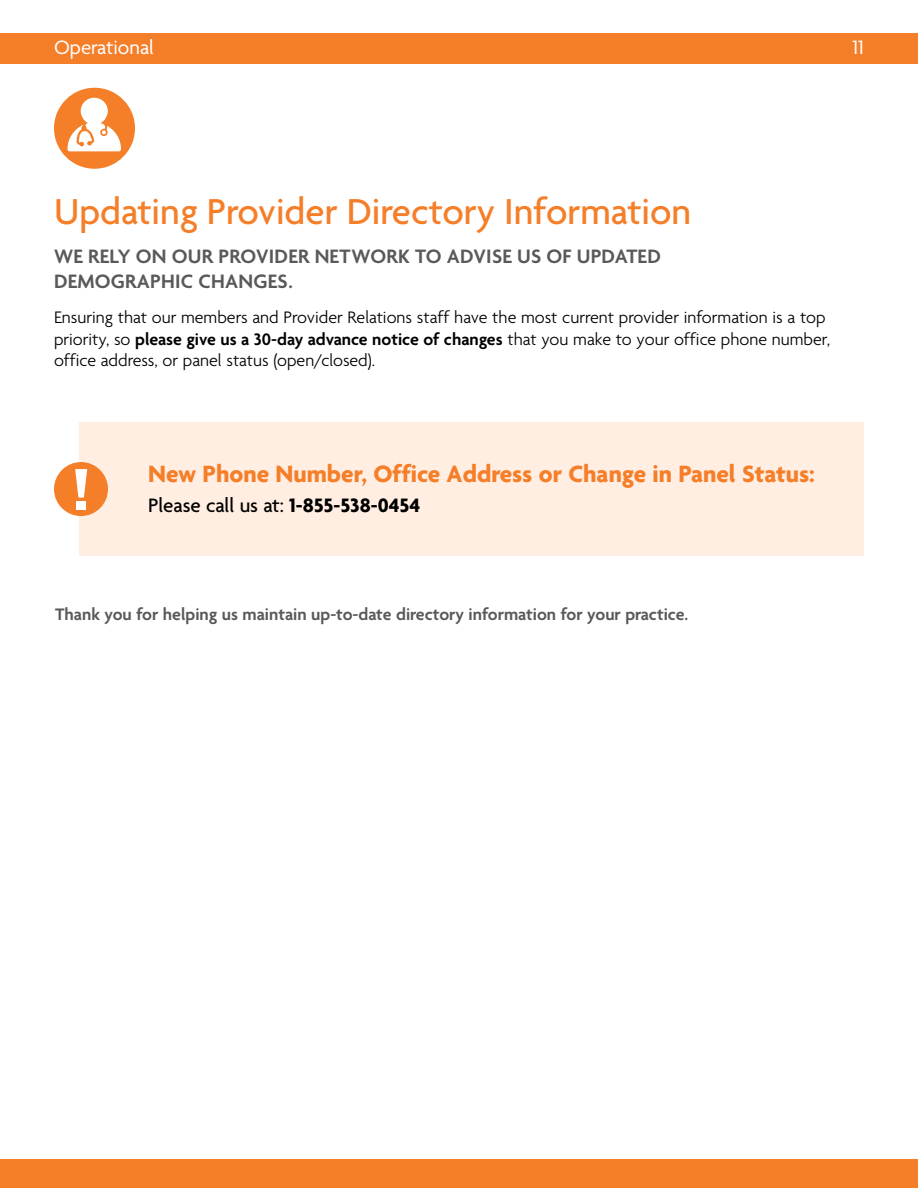
<style>
.page{position:relative;width:918px;height:1188px;background:#fff}
.page>*{position:absolute;margin:0;border:0;box-sizing:border-box;transform-origin:0 0}
.t1{font:500 39px "Agenda";color:#f57e29}
.t2{font:700 25.5px "Agenda";color:#f57e29}
.t3{font:600 21px/25.2px "Agenda";letter-spacing:.01em;color:#58595b}
.t4{font:500 21px "Agenda";letter-spacing:-.005em;color:#000}
.t5{font:21px "Agenda";color:#fff}
.t6{font:300 18px/21.6px "Agenda";color:#000}
.t7{font:600 18px "Agenda";color:#58595b}
.s1{font-weight:600}
.s2{font-weight:700}
</style>
<div class="page">
<div style="left:0;top:33px;width:918px;height:31px;background:#f57e29"></div>
<div style="left:0;top:1159px;width:918px;height:29px;background:#f57e29"></div>
<div style="left:54px;top:88px;width:81px;height:81px;background:#f57e29;border-radius:50%"></div>
<svg style="left:67px;top:98px;width:54px;height:53px"></svg>
<div style="left:80px;top:422px;width:784px;height:134px;background:#ffeee1"></div>
<div style="left:54px;top:462px;width:54px;height:54px;background:#f57e29;border-radius:50%"></div>
<div style="left:77px;top:501px;width:9px;height:9px;background:#fff"></div>
<svg style="left:75px;top:469px;width:12px;height:29px"></svg>
<p class="t5" style="left:54px;top:36px;width:101px">Operational</p>
<p class="t5" style="left:853px;top:36px;width:13px">11</p>
<h1 class="t1" style="left:54px;top:191px;width:639px">Updating Provider Directory Information</h1>
<p class="t3" style="left:54px;top:245px;width:608px">WE RELY ON OUR PROVIDER NETWORK TO ADVISE US OF UPDATED<br>DEMOGRAPHIC CHANGES.</p>
<p class="t6" style="left:54px;top:308px;width:778px">Ensuring that our members and Provider Relations staff have the most current provider information is a top priority, so <span class="s1">please give us a 30-day advance notice of changes</span> that you make to your office phone number, office address, or panel status (open/closed).</p>
<h2 class="t2" style="left:148px;top:460px;width:668px">New Phone Number, Office Address or Change in Panel Status:</h2>
<p class="t4" style="left:148px;top:494px;width:274px">Please call us at: <span class="s2">1-855-538-0454</span></p>
<p class="t7" style="left:55px;top:605px;width:635px">Thank you for helping us maintain up-to-date directory information for your practice.</p>
</div>
